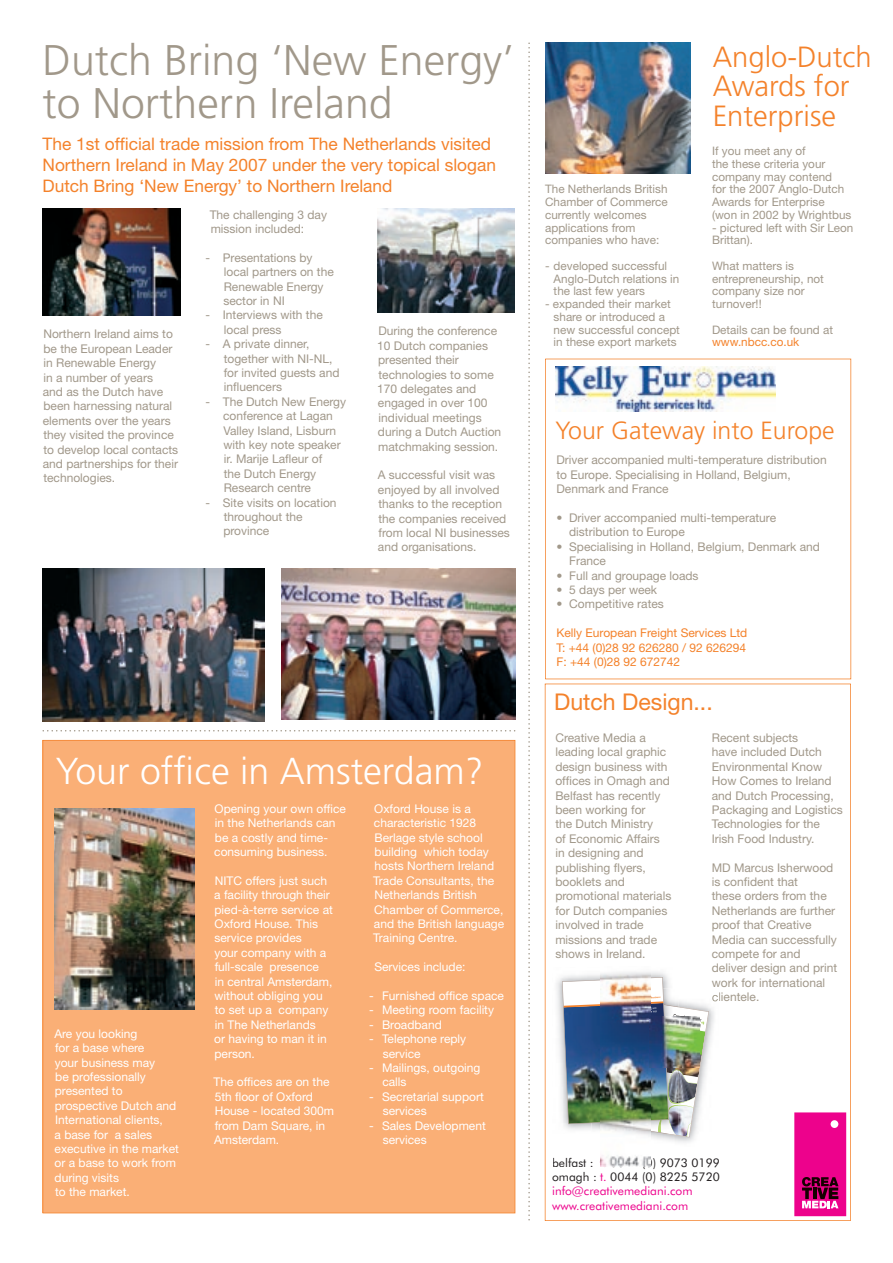
<style>
.page{position:relative;width:893px;height:1263px;background:#fff}
.page>*{position:absolute;margin:0;border:0;box-sizing:border-box;transform-origin:0 0}
.t1{font:300 42.9px/42.9px "Frutiger";color:#a1988a}
.t2{font:300 37.5px "Frutiger";color:#fff}
.t3{font:300 29.25px/29.2px "Frutiger";color:#f4822b}
.t4{font:300 24.9px "Frutiger";color:#f4822b}
.t5{font:23.1px "Helvetica Neue";color:#f4822b}
.t6{font:17.25px/20.7px "Helvetica Neue";color:#f4822b}
.t7{font:12px/14.4px "Helvetica Neue";color:#a1988a}
.t8{font:12px/14.4px "Helvetica Neue";color:#fff}
.t9{font:12px/14.4px "Futura BT";color:#ed028c}
.t10{font:12px/14.4px "Helvetica Neue";color:#f4822b;text-align:justify}
.t11{font:11.7px/12.8px "Helvetica Neue";color:#a1988a}
.t12{font:11.7px "Helvetica Neue";color:#f4822b}
.s1{color:#231f20}
</style>
<div class="page">
<hr style="left:0;top:1px;width:1px;height:1262px;background:#d7d2cc">
<svg style="left:43px;top:730px;width:472px;height:1px"></svg>
<img style="left:43px;top:568px;width:222px;height:153px">
<img style="left:281px;top:568px;width:234px;height:152px">
<img style="left:378px;top:208px;width:137px;height:104px">
<img style="left:43px;top:208px;width:137px;height:108px">
<svg style="left:528px;top:43px;width:2px;height:1177px"></svg>
<svg style="left:545px;top:684px;width:306px;height:537px"></svg>
<svg style="left:794px;top:1112px;width:52px;height:104px;background:#da0f85"></svg>
<img style="left:591px;top:1137px;width:127px;height:10px">
<img style="left:552px;top:967px;width:126px;height:167px">
<img style="left:562px;top:977px;width:156px;height:160px">
<div style="left:43px;top:740px;width:472px;height:473px;background:#faaf76"></div>
<img style="left:55px;top:808px;width:139px;height:201px">
<svg style="left:545px;top:359px;width:306px;height:320px"></svg>
<img style="left:556px;top:367px;width:219px;height:45px">
<img style="left:545px;top:43px;width:145px;height:131px">
<img style="left:601px;top:967px;width:50px;height:200px">
<img style="left:650px;top:1016px;width:50px;height:51px">
<h1 class="t1" style="left:43px;top:39px;width:473px">Dutch Bring ‘New Energy’ to Northern Ireland</h1>
<h3 class="t6" style="left:43px;top:134px;width:455px">The 1st official trade mission from The Netherlands visited<br>Northern Ireland in May 2007 under the very topical slogan<br>Dutch Bring ‘New Energy’ to Northern Ireland</h3>
<p class="t7" style="left:43px;top:327px;width:137px">Northern Ireland aims to be the European Leader in Renewable Energy<br>in a number of years<br>and as the Dutch have been harnessing natural elements over the years they visited the province to develop local contacts and partnerships for their technologies.</p>
<p class="t7" style="left:210px;top:207px;width:119px">The challenging 3 day mission included:</p>
<p class="t7" style="left:223px;top:250px;width:112px;text-indent:-18px">- Presentations by local partners on the<br>Renewable Energy sector in NI</p>
<p class="t7" style="left:224px;top:308px;width:101px;text-indent:-18px">- Interviews with the local press</p>
<p class="t7" style="left:224px;top:336px;width:117px;text-indent:-18px">- A private dinner, together with NI-NL, for invited guests and influencers</p>
<p class="t7" style="left:223px;top:394px;width:124px;text-indent:-18px">- The Dutch New Energy conference at Lagan<br>Valley Island, Lisburn with key note speaker ir. Marije Lafleur of<br>the Dutch Energy<br>Research centre</p>
<p class="t7" style="left:223px;top:495px;width:115px;text-indent:-18px">- Site visits on location throughout the province</p>
<p class="t7" style="left:377px;top:324px;width:126px">During the conference<br>10 Dutch companies presented their technologies to some<br>170 delegates and engaged in over 100 individual meetings during a Dutch Auction matchmaking session.</p>
<p class="t7" style="left:378px;top:468px;width:134px">A successful visit was enjoyed by all involved thanks to the reception the companies received from local NI businesses and organisations.</p>
<h2 class="t2" style="left:56px;top:750px;width:429px">Your office in Amsterdam?</h2>
<p class="t8" style="left:54px;top:1026px;width:126px">Are you looking<br>for a base where<br>your business may<br>be professionally presented to prospective Dutch and<br>International clients,<br>a base for a sales executive in the market or a base to work from during visits<br>to the market.</p>
<p class="t8" style="left:214px;top:801px;width:133px">Opening your own office in the Netherlands can be a costly and time&shy;consuming business.</p>
<p class="t8" style="left:214px;top:873px;width:120px">NITC offers just such a facility through their pied-à-terre service at<br>Oxford House. This service provides<br>your company with a full-scale presence<br>in central Amsterdam, without obliging you to set up a company in The Netherlands<br>or having to man it in person.</p>
<p class="t8" style="left:214px;top:1075px;width:122px">The offices are on the<br>5th floor of Oxford<br>House - located 300m from Dam Square, in<br>Amsterdam.</p>
<p class="t8" style="left:373px;top:801px;width:132px">Oxford House is a characteristic 1928<br>Berlage style school building which today hosts Northern Ireland<br>Trade Consultants, the<br>Netherlands British<br>Chamber of Commerce, and the British language<br>Training Centre.</p>
<p class="t8" style="left:374px;top:959px;width:93px">Services include:</p>
<p class="t8" style="left:369px;top:988px;width:137px">- Furnished office space</p>
<p class="t8" style="left:369px;top:1003px;width:127px">- Meeting room facility</p>
<p class="t8" style="left:369px;top:1017px;width:74px">- Broadband</p>
<p class="t8" style="left:383px;top:1031px;width:85px;text-indent:-14px">- Telephone reply service</p>
<p class="t8" style="left:382px;top:1060px;width:100px;text-indent:-13px">- Mailings, outgoing calls</p>
<p class="t8" style="left:383px;top:1089px;width:103px;text-indent:-14px">- Secretarial support services</p>
<p class="t8" style="left:383px;top:1118px;width:105px;text-indent:-14px">- Sales Development services</p>
<p class="t11" style="left:545px;top:183px;width:124px">The Netherlands British<br>Chamber of Commerce currently welcomes applications from companies who have:</p>
<p class="t11" style="left:554px;top:259px;width:127px;text-indent:-9px">- developed successful<br>Anglo-Dutch relations in the last few years</p>
<p class="t11" style="left:554px;top:297px;width:128px;text-indent:-9px">- expanded their market share or introduced a new successful concept in these export markets</p>
<h3 class="t3" style="left:713px;top:43px;width:161px">Anglo-Dutch<br>Awards for<br>Enterprise</h3>
<p class="t11" style="left:712px;top:144px;width:141px">If you meet any of<br>the these criteria your company may contend<br>for the 2007 Anglo-Dutch<br>Awards for Enterprise (won in 2002 by Wrightbus</p>
<p class="t11" style="left:712px;top:221px;width:143px">- pictured left with Sir Leon<br>Brittan).</p>
<p class="t11" style="left:712px;top:259px;width:113px">What matters is entrepreneurship, not company size nor turnover!!</p>
<p class="t11" style="left:712px;top:323px;width:122px">Details can be found at</p>
<p class="t12" style="left:712px;top:335px;width:89px">www.nbcc.co.uk</p>
<h3 class="t4" style="left:555px;top:416px;width:281px">Your Gateway into Europe</h3>
<p class="t7" style="left:556px;top:453px;width:272px">Driver accompanied multi-temperature distribution to Europe. Specialising in Holland, Belgium,<br>Denmark and France</p>
<p class="t7" style="left:569px;top:510px;width:208px;text-indent:-13px">• Driver accompanied multi-temperature distribution to Europe</p>
<p class="t7" style="left:569px;top:539px;width:252px;text-indent:-13px">• Specialising in Holland, Belgium, Denmark and<br>France</p>
<p class="t7" style="left:556px;top:568px;width:144px">• Full and groupage loads</p>
<p class="t7" style="left:556px;top:582px;width:102px">• 5 days per week</p>
<p class="t7" style="left:556px;top:597px;width:109px">• Competitive rates</p>
<p class="t10" style="left:556px;top:625px;width:192px">Kelly European Freight Services Ltd T: +44 (0)28 92 626280 / 92 626294<br>F: +44 (0)28 92 672742</p>
<h3 class="t5" style="left:554px;top:688px;width:160px">Dutch Design...</h3>
<p class="t7" style="left:555px;top:730px;width:118px">Creative Media a leading local graphic design business with offices in Omagh and<br>Belfast has recently been working for<br>the Dutch Ministry<br>of Economic Affairs in designing and publishing flyers, booklets and promotional materials for Dutch companies involved in trade missions and trade shows in Ireland.</p>
<p class="t7" style="left:712px;top:730px;width:132px">Recent subjects<br>have included Dutch<br>Environmental Know<br>How Comes to Ireland and Dutch Processing,<br>Packaging and Logistics<br>Technologies for the<br>Irish Food Industry.</p>
<p class="t7" style="left:712px;top:860px;width:127px">MD Marcus Isherwood is confident that<br>these orders from the<br>Netherlands are further proof that Creative<br>Media can successfully compete for and deliver design and print work for international clientele.</p>
<p class="t9" style="left:552px;top:1155px;width:169px"><span class="s1">belfast :</span> t. <span class="s1">0044 (0) 9073 0199 omagh :</span> t. <span class="s1">0044 (0) 8225 5720 </span>info@creativemediani.com www.creativemediani.com</p>
</div>
